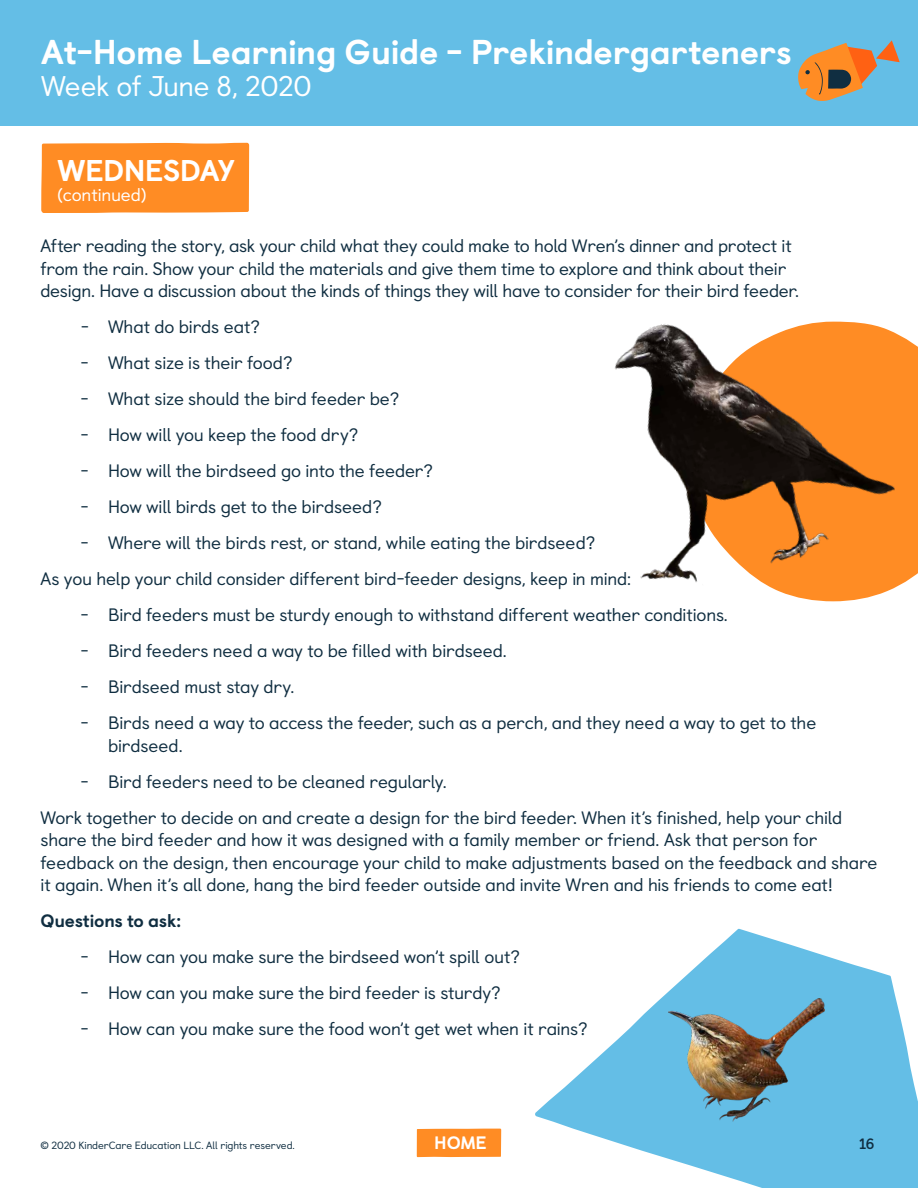
<style>
.page{position:relative;width:918px;height:1188px;background:#fff}
.page>*{position:absolute;margin:0;border:0;box-sizing:border-box;transform-origin:0 0}
.t1{font:800 34.5px "Castledown";letter-spacing:-.01em;color:#fff}
.t2{font:800 30px "Castledown";letter-spacing:-.025em;color:#fff}
.t3{font:28.5px "Castledown";letter-spacing:-.015em;color:#fff}
.t4{font:18px/22.5px "Castledown";letter-spacing:-.015em;color:#102e41}
.t5{font:800 18px "Castledown";letter-spacing:-.01em;color:#102e41}
.t6{font:18px "Castledown";letter-spacing:-.01em;color:#fff}
.t7{font:800 18px "Castledown";color:#fff}
.t8{font:700 15px "Castledown";color:#102e41}
.t9{font:10.5px "Castledown";letter-spacing:-.01em;color:#102e41}
</style>
<div class="page">
<svg style="left:535px;top:929px;width:383px;height:259px;fill:#64bee6"></svg>
<div style="left:417px;top:1129px;width:84px;height:28px;background:#ff8c24"></div>
<div style="left:0;top:0;width:918px;height:125px;background:#64bee6"></div>
<svg style="left:798px;top:40px;width:102px;height:61px"></svg>
<div style="left:906px;top:339px;width:12px;height:243px;background:#ff8c24"></div>
<img style="left:615px;top:321px;width:291px;height:280px">
<div style="left:41px;top:143px;width:208px;height:70px;background:#ff8c24"></div>
<img style="left:668px;top:998px;width:156px;height:123px">
<h1 class="t1" style="left:41px;top:24px;width:752px">At-Home Learning Guide - Prekindergarteners</h1>
<h3 class="t3" style="left:41px;top:63px;width:272px">Week of June 8, 2020</h3>
<h2 class="t2" style="left:58px;top:146px;width:179px">WEDNESDAY</h2>
<p class="t6" style="left:58px;top:180px;width:90px">(continued)</p>
<p class="t4" style="left:40px;top:233px;width:760px">After reading the story, ask your child what they could make to hold Wren’s dinner and protect it from the rain. Show your child the materials and give them time to explore and think about their design. Have a discussion about the kinds of things they will have to consider for their bird feeder.</p>
<p class="t4" style="left:81px;top:314px;width:180px">- What do birds eat?</p>
<p class="t4" style="left:81px;top:350px;width:213px">- What size is their food?</p>
<p class="t4" style="left:81px;top:386px;width:320px">- What size should the bird feeder be?</p>
<p class="t4" style="left:81px;top:422px;width:279px">- How will you keep the food dry?</p>
<p class="t4" style="left:81px;top:458px;width:353px">- How will the birdseed go into the feeder?</p>
<p class="t4" style="left:81px;top:494px;width:302px">- How will birds get to the birdseed?</p>
<p class="t4" style="left:40px;top:523px;width:592px;line-height:36px;text-align:center">- Where will the birds rest, or stand, while eating the birdseed?<br>As you help your child consider different bird-feeder designs, keep in mind:</p>
<p class="t4" style="left:81px;top:602px;width:648px">- Bird feeders must be sturdy enough to withstand different weather conditions.</p>
<p class="t4" style="left:81px;top:638px;width:427px">- Bird feeders need a way to be filled with birdseed.</p>
<p class="t4" style="left:81px;top:674px;width:215px">- Birdseed must stay dry.</p>
<p class="t4" style="left:108px;top:710px;width:710px;text-indent:-27px">- Birds need a way to access the feeder, such as a perch, and they need a way to get to the birdseed.</p>
<p class="t4" style="left:40px;top:762px;width:803px;line-height:36px;text-indent:40px">- Bird feeders need to be cleaned regularly.<br>Work together to decide on and create a design for the bird feeder. When it’s finished, help your child</p>
<p class="t4" style="left:40px;top:827px;width:838px">share the bird feeder and how it was designed with a family member or friend. Ask that person for feedback on the design, then encourage your child to make adjustments based on the feedback and share it again. When it’s all done, hang the bird feeder outside and invite Wren and his friends to come eat!</p>
<p class="t5" style="left:40px;top:906px;width:142px">Questions to ask:</p>
<p class="t4" style="left:81px;top:944px;width:441px">- How can you make sure the birdseed won’t spill out?</p>
<p class="t4" style="left:81px;top:980px;width:421px">- How can you make sure the bird feeder is sturdy?</p>
<p class="t4" style="left:81px;top:1016px;width:508px">- How can you make sure the food won’t get wet when it rains?</p>
<p class="t9" style="left:40px;top:1137px;width:256px">© 2020 KinderCare Education LLC. All rights reserved.</p>
<p class="t7" style="left:434px;top:1128px;width:54px">HOME</p>
<p class="t8" style="left:859px;top:1132px;width:17px">16</p>
</div>
